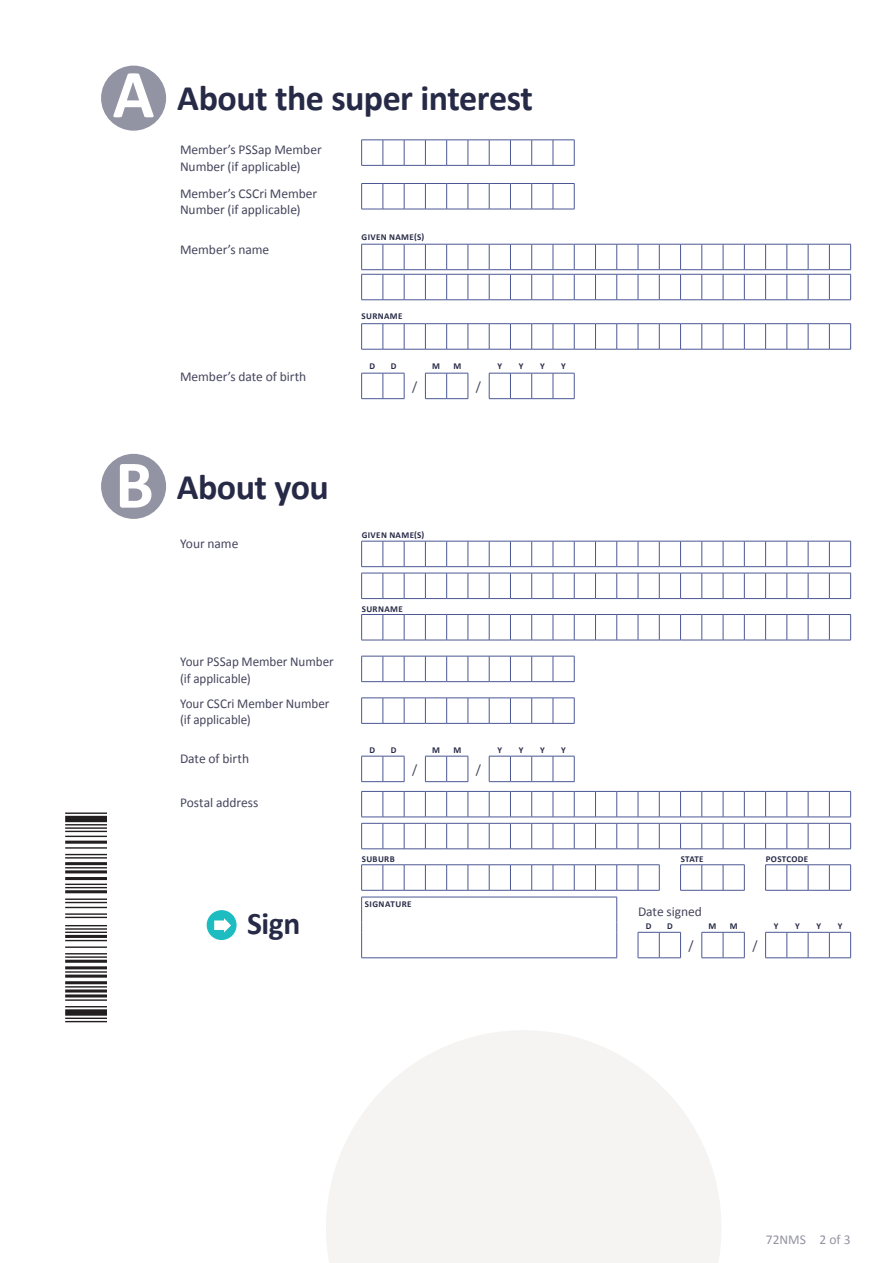
<style>
.page{position:relative;width:893px;height:1263px;background:#fff}
.page>*{position:absolute;margin:0;border:0;box-sizing:border-box;transform-origin:0 0}
._01_Form_Section_hea{font:700 36px "Calibri";letter-spacing:-.015em;color:#272a46}
._03_Sign{font:700 31.5px "Calibri";color:#272a46}
.td-cell-label{font:13.5px/16.5px "Calibri";letter-spacing:-.005em;color:#46465e}
.t1{font:13.5px "Calibri";color:#9394a3}
.td-cell_centre{font:13.5px "Calibri";color:#46465e}
._08_Body_Text{font:13.5px "Calibri";color:#46465e}
.td-comb-label{font:700 9px "Calibri";letter-spacing:.04em;color:#272a46}
.td-cell-signature{font:700 9px "Calibri";letter-spacing:.05em;color:#272a46}
.s1{font-size:69px;color:#fff}
</style>
<div class="page">
<svg style="left:326px;top:1031px;width:395px;height:232px;fill:#f5f4f3"></svg>
<div style="left:101px;top:66px;width:65px;height:65px;background:#9394a3;border-radius:50%"></div>
<svg style="left:361px;top:140px;width:214px;height:26px"></svg>
<svg style="left:361px;top:183px;width:214px;height:27px"></svg>
<svg style="left:361px;top:244px;width:490px;height:56px"></svg>
<svg style="left:361px;top:323px;width:490px;height:27px"></svg>
<svg style="left:361px;top:373px;width:44px;height:26px"></svg>
<svg style="left:425px;top:373px;width:44px;height:26px"></svg>
<svg style="left:489px;top:373px;width:86px;height:26px"></svg>
<div style="left:101px;top:454px;width:65px;height:65px;background:#9394a3;border-radius:50%"></div>
<svg style="left:361px;top:541px;width:490px;height:26px"></svg>
<svg style="left:361px;top:573px;width:490px;height:26px"></svg>
<svg style="left:361px;top:614px;width:490px;height:27px"></svg>
<svg style="left:361px;top:656px;width:214px;height:26px"></svg>
<svg style="left:361px;top:698px;width:214px;height:26px"></svg>
<svg style="left:489px;top:756px;width:86px;height:26px"></svg>
<svg style="left:425px;top:756px;width:44px;height:26px"></svg>
<svg style="left:361px;top:756px;width:44px;height:26px"></svg>
<svg style="left:361px;top:791px;width:490px;height:58px"></svg>
<svg style="left:361px;top:864px;width:299px;height:27px"></svg>
<svg style="left:680px;top:864px;width:65px;height:27px"></svg>
<svg style="left:765px;top:864px;width:86px;height:27px"></svg>
<hr style="left:361px;top:957px;width:256px;height:1px;background:#4c5794">
<hr style="left:361px;top:897px;width:256px;height:1px;background:#4c5794">
<svg style="left:361px;top:897px;width:1px;height:61px"></svg>
<svg style="left:616px;top:897px;width:1px;height:61px"></svg>
<svg style="left:638px;top:932px;width:43px;height:26px"></svg>
<svg style="left:702px;top:932px;width:43px;height:26px"></svg>
<svg style="left:765px;top:932px;width:86px;height:26px"></svg>
<div style="left:207px;top:910px;width:30px;height:30px;background:#1cbcc1;border-radius:50%"></div>
<svg style="left:214px;top:918px;width:17px;height:14px"></svg>
<hr style="left:65px;top:1021px;width:41px;height:1px;background:#231f20">
<hr style="left:65px;top:1018px;width:41px;height:1px;background:#231f20">
<div style="left:65px;top:1010px;width:41px;height:5px;background:#231f20"></div>
<hr style="left:65px;top:1006px;width:41px;height:1px;background:#231f20">
<hr style="left:65px;top:999px;width:41px;height:2px;background:#231f20">
<hr style="left:65px;top:995px;width:41px;height:2px;background:#231f20">
<hr style="left:65px;top:990px;width:41px;height:2px;background:#231f20">
<hr style="left:65px;top:986px;width:41px;height:1px;background:#231f20">
<hr style="left:65px;top:981px;width:41px;height:3px;background:#231f20">
<hr style="left:65px;top:975px;width:41px;height:2px;background:#231f20">
<hr style="left:65px;top:971px;width:41px;height:1px;background:#231f20">
<hr style="left:65px;top:966px;width:41px;height:3px;background:#231f20">
<hr style="left:65px;top:960px;width:41px;height:2px;background:#231f20">
<hr style="left:65px;top:956px;width:41px;height:2px;background:#231f20">
<hr style="left:65px;top:953px;width:41px;height:1px;background:#231f20">
<hr style="left:65px;top:946px;width:41px;height:2px;background:#231f20">
<hr style="left:65px;top:940px;width:41px;height:1px;background:#231f20">
<hr style="left:65px;top:935px;width:41px;height:3px;background:#231f20">
<hr style="left:65px;top:932px;width:41px;height:1px;background:#231f20">
<hr style="left:65px;top:928px;width:41px;height:1px;background:#231f20">
<hr style="left:65px;top:925px;width:41px;height:1px;background:#231f20">
<hr style="left:65px;top:917px;width:41px;height:1px;background:#231f20">
<hr style="left:65px;top:913px;width:41px;height:2px;background:#231f20">
<hr style="left:65px;top:907px;width:41px;height:1px;background:#231f20">
<hr style="left:65px;top:902px;width:41px;height:1px;background:#231f20">
<hr style="left:65px;top:899px;width:41px;height:1px;background:#231f20">
<hr style="left:65px;top:890px;width:41px;height:3px;background:#231f20">
<hr style="left:65px;top:887px;width:41px;height:1px;background:#231f20">
<hr style="left:65px;top:884px;width:41px;height:1px;background:#231f20">
<hr style="left:65px;top:877px;width:41px;height:3px;background:#231f20">
<hr style="left:65px;top:871px;width:41px;height:2px;background:#231f20">
<hr style="left:65px;top:867px;width:41px;height:1px;background:#231f20">
<hr style="left:65px;top:862px;width:41px;height:3px;background:#231f20">
<hr style="left:65px;top:857px;width:41px;height:1px;background:#231f20">
<hr style="left:65px;top:854px;width:41px;height:1px;background:#231f20">
<hr style="left:65px;top:847px;width:41px;height:1px;background:#231f20">
<hr style="left:65px;top:841px;width:41px;height:2px;background:#231f20">
<hr style="left:65px;top:836px;width:41px;height:1px;background:#231f20">
<hr style="left:65px;top:831px;width:41px;height:1px;background:#231f20">
<hr style="left:65px;top:827px;width:41px;height:2px;background:#231f20">
<hr style="left:65px;top:824px;width:41px;height:1px;background:#231f20">
<div style="left:65px;top:816px;width:41px;height:6px;background:#231f20"></div>
<hr style="left:65px;top:813px;width:41px;height:1px;background:#231f20">
<p class="_01_Form_Section_hea" style="left:113px;top:75px;width:422px"><span class="s1">A</span> About the super interest</p>
<p class="td-cell-label" style="left:180px;top:141px;width:143px">Member’s PSSap Member<br>Number (if applicable)</p>
<p class="td-cell-label" style="left:180px;top:185px;width:139px">Member’s CSCri Member<br>Number (if applicable)</p>
<p class="td-comb-label" style="left:362px;top:231px;width:64px">GIVEN NAME(S)</p>
<p class="td-cell-label" style="left:180px;top:241px;width:91px">Member’s name</p>
<p class="td-cell-label" style="left:180px;top:368px;width:128px">Member’s date of birth</p>
<p class="td-comb-label" style="left:362px;top:311px;width:42px">SURNAME</p>
<p class="td-comb-label" style="left:369px;top:360px;width:7px">D</p>
<p class="td-comb-label" style="left:391px;top:360px;width:7px">D</p>
<p class="td-comb-label" style="left:432px;top:360px;width:9px">M</p>
<p class="td-comb-label" style="left:453px;top:360px;width:9px">M</p>
<p class="td-comb-label" style="left:497px;top:360px;width:6px">Y</p>
<p class="td-comb-label" style="left:519px;top:360px;width:6px">Y</p>
<p class="td-comb-label" style="left:540px;top:360px;width:6px">Y</p>
<p class="td-comb-label" style="left:561px;top:360px;width:6px">Y</p>
<p class="_08_Body_Text" style="left:412px;top:378px;width:7px">/</p>
<p class="_08_Body_Text" style="left:476px;top:378px;width:7px">/</p>
<p class="_01_Form_Section_hea" style="left:115px;top:464px;width:215px"><span class="s1">B</span> About you</p>
<p class="td-cell-label" style="left:180px;top:535px;width:60px">Your name</p>
<p class="td-cell-label" style="left:180px;top:653px;width:155px">Your PSSap Member Number (if applicable)</p>
<p class="td-cell-label" style="left:180px;top:695px;width:151px">Your CSCri Member Number (if applicable)</p>
<p class="td-cell-label" style="left:180px;top:750px;width:71px">Date of birth</p>
<p class="td-cell-label" style="left:180px;top:795px;width:80px">Postal address</p>
<p class="_03_Sign" style="left:247px;top:904px;width:55px">Sign</p>
<p class="td-comb-label" style="left:362px;top:529px;width:64px">GIVEN NAME(S)</p>
<p class="td-comb-label" style="left:362px;top:603px;width:42px">SURNAME</p>
<p class="td-comb-label" style="left:369px;top:744px;width:7px">D</p>
<p class="td-comb-label" style="left:391px;top:744px;width:7px">D</p>
<p class="td-comb-label" style="left:432px;top:744px;width:9px">M</p>
<p class="td-comb-label" style="left:453px;top:744px;width:9px">M</p>
<p class="td-comb-label" style="left:497px;top:744px;width:6px">Y</p>
<p class="td-comb-label" style="left:519px;top:744px;width:6px">Y</p>
<p class="td-comb-label" style="left:540px;top:744px;width:6px">Y</p>
<p class="td-comb-label" style="left:561px;top:744px;width:6px">Y</p>
<p class="td-cell_centre" style="left:412px;top:761px;width:7px">/</p>
<p class="td-cell_centre" style="left:476px;top:761px;width:7px">/</p>
<p class="td-comb-label" style="left:362px;top:853px;width:34px">SUBURB</p>
<p class="td-comb-label" style="left:681px;top:853px;width:24px">STATE</p>
<p class="td-comb-label" style="left:766px;top:853px;width:44px">POSTCODE</p>
<p class="td-cell-signature" style="left:365px;top:898px;width:48px">SIGNATURE</p>
<p class="td-cell-label" style="left:638px;top:903px;width:65px">Date signed</p>
<p class="td-comb-label" style="left:646px;top:920px;width:7px">D</p>
<p class="td-comb-label" style="left:667px;top:920px;width:7px">D</p>
<p class="td-comb-label" style="left:708px;top:920px;width:9px">M</p>
<p class="td-comb-label" style="left:730px;top:920px;width:9px">M</p>
<p class="td-comb-label" style="left:774px;top:920px;width:6px">Y</p>
<p class="td-comb-label" style="left:795px;top:920px;width:6px">Y</p>
<p class="td-comb-label" style="left:816px;top:920px;width:6px">Y</p>
<p class="td-comb-label" style="left:838px;top:920px;width:6px">Y</p>
<p class="td-cell_centre" style="left:689px;top:937px;width:7px">/</p>
<p class="td-cell_centre" style="left:752px;top:937px;width:7px">/</p>
<p class="t1" style="left:766px;top:1230px;width:86px">72NMS 2 of 3</p>
</div>
